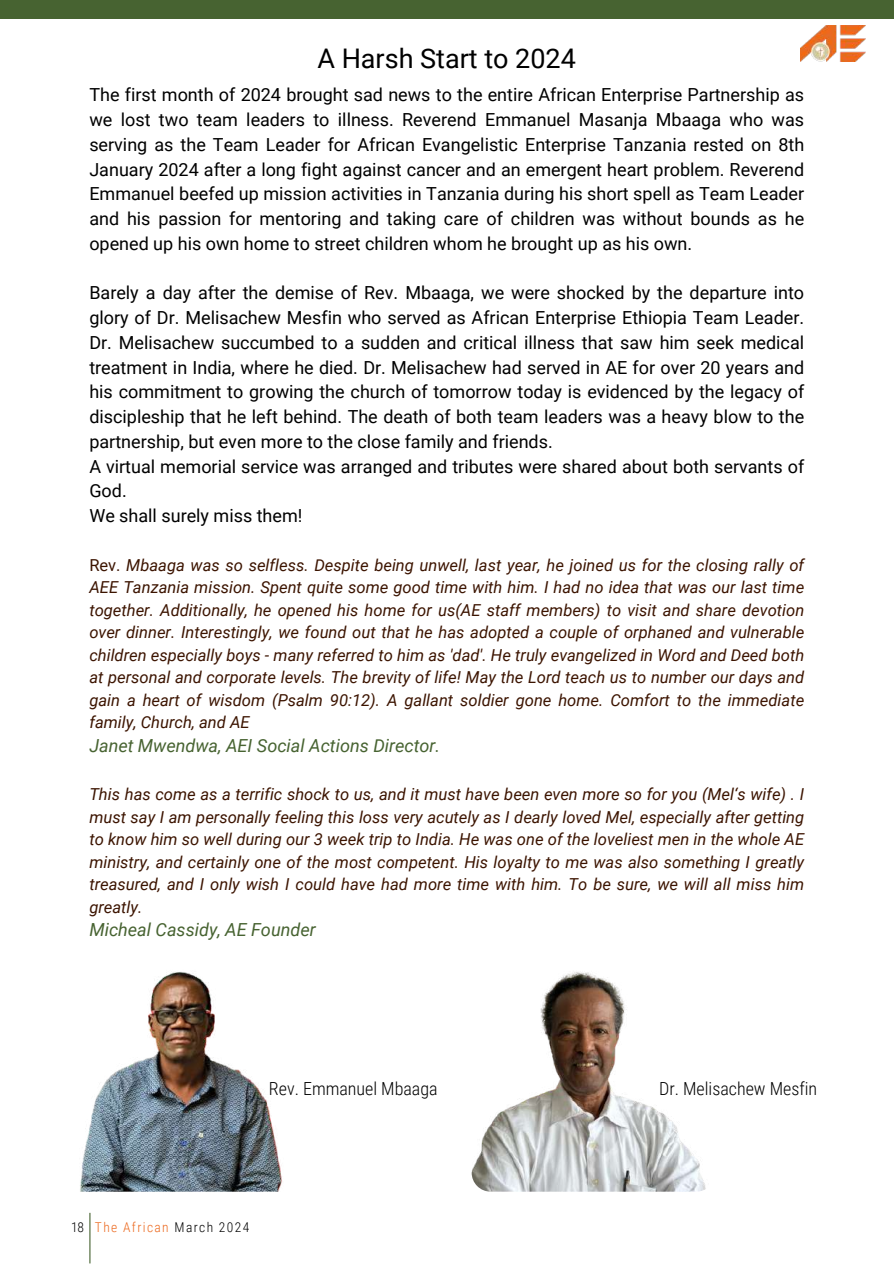
<style>
.page{position:relative;width:894px;height:1264px;background:#fff}
.page>*{position:absolute;margin:0;border:0;box-sizing:border-box;transform-origin:0 0}
.t1{font:27px "Roboto";color:#000}
.t2{font:18px/24.8px "Roboto";color:#000;text-align:justify}
.t3{font:italic 18px "Roboto";color:#476331}
.t4{font:300 18px "Roboto Condensed";color:#000}
.t5{font:italic 16.5px/22.5px "Roboto";color:#3c1400;text-align:justify}
.t6{font:300 13.5px "Roboto Condensed";letter-spacing:.1em;color:#000}
.s1{font-style:normal}
.s2{color:#ec6a20}
</style>
<div class="page">
<div style="left:0;top:0;width:893px;height:19px;background:#476331"></div>
<img style="left:800px;top:26px;width:65px;height:36px">
<hr style="left:89px;top:1212px;width:1px;height:51px;background:#476331">
<img style="left:80px;top:972px;width:202px;height:219px">
<img style="left:471px;top:972px;width:235px;height:219px">
<h1 class="t1" style="left:317px;top:43px;width:260px">A Harsh Start to 2024</h1>
<p class="t2" style="left:89px;top:83px;width:716px">The first month of 2024 brought sad news to the entire African Enterprise Partnership as we lost two team leaders to illness. Reverend Emmanuel Masanja Mbaaga who was serving as the Team Leader for African Evangelistic Enterprise Tanzania rested on 8th January 2024 after a long fight against cancer and an emergent heart problem. Reverend Emmanuel beefed up mission activities in Tanzania during his short spell as Team Leader and his passion for mentoring and taking care of children was without bounds as he opened up his own home to street children whom he brought up as his own.</p>
<p class="t2" style="left:89px;top:281px;width:716px;text-align:left">Barely a day after the demise of Rev. Mbaaga, we were shocked by the departure into glory of Dr. Melisachew Mesfin who served as African Enterprise Ethiopia Team Leader.<br>Dr. Melisachew succumbed to a sudden and critical illness that saw him seek medical treatment in India, where he died. Dr. Melisachew had served in AE for over 20 years and his commitment to growing the church of tomorrow today is evidenced by the legacy of discipleship that he left behind. The death of both team leaders was a heavy blow to the partnership, but even more to the close family and friends.<br>A virtual memorial service was arranged and tributes were shared about both servants of God.<br>We shall surely miss them!</p>
<p class="t5" style="left:89px;top:553px;width:716px"><span class="s1">Rev.</span> Mbaaga was so selfless. Despite being unwell, last year, he joined us for the closing rally of AEE Tanzania mission. Spent quite some good time with him. I had no idea that was our last time together. Additionally, he opened his home for us(AE staff members) to visit and share devotion over dinner. Interestingly, we found out that he has adopted a couple of orphaned and vulnerable children especially boys - many referred to him as 'dad'. He truly evangelized in Word and Deed both at personal and corporate levels. The brevity of life! May the Lord teach us to number our days and gain a heart of wisdom (Psalm 90:12). A gallant soldier gone home. Comfort to the immediate family, Church, and AE</p>
<p class="t3" style="left:89px;top:735px;width:352px">Janet Mwendwa, AEI Social Actions Director.</p>
<p class="t5" style="left:89px;top:783px;width:716px">This has come as a terrific shock to us, and it must have been even more so for you (Mel‘s wife) . I must say I am personally feeling this loss very acutely as I dearly loved Mel, especially after getting to know him so well during our 3 week trip to India. He was one of the loveliest men in the whole AE ministry, and certainly one of the most competent. His loyalty to me was also something I greatly treasured, and I only wish I could have had more time with him. To be sure, we will all miss him greatly.</p>
<p class="t3" style="left:89px;top:919px;width:228px">Micheal Cassidy, AE Founder</p>
<p class="t4" style="left:269px;top:1078px;width:170px">Rev. Emmanuel Mbaaga</p>
<p class="t4" style="left:659px;top:1078px;width:160px">Dr. Melisachew Mesfin</p>
<p class="t6" style="left:71px;top:1219px;width:180px">18 <span class="s2">The African</span> March 2024</p>
</div>
